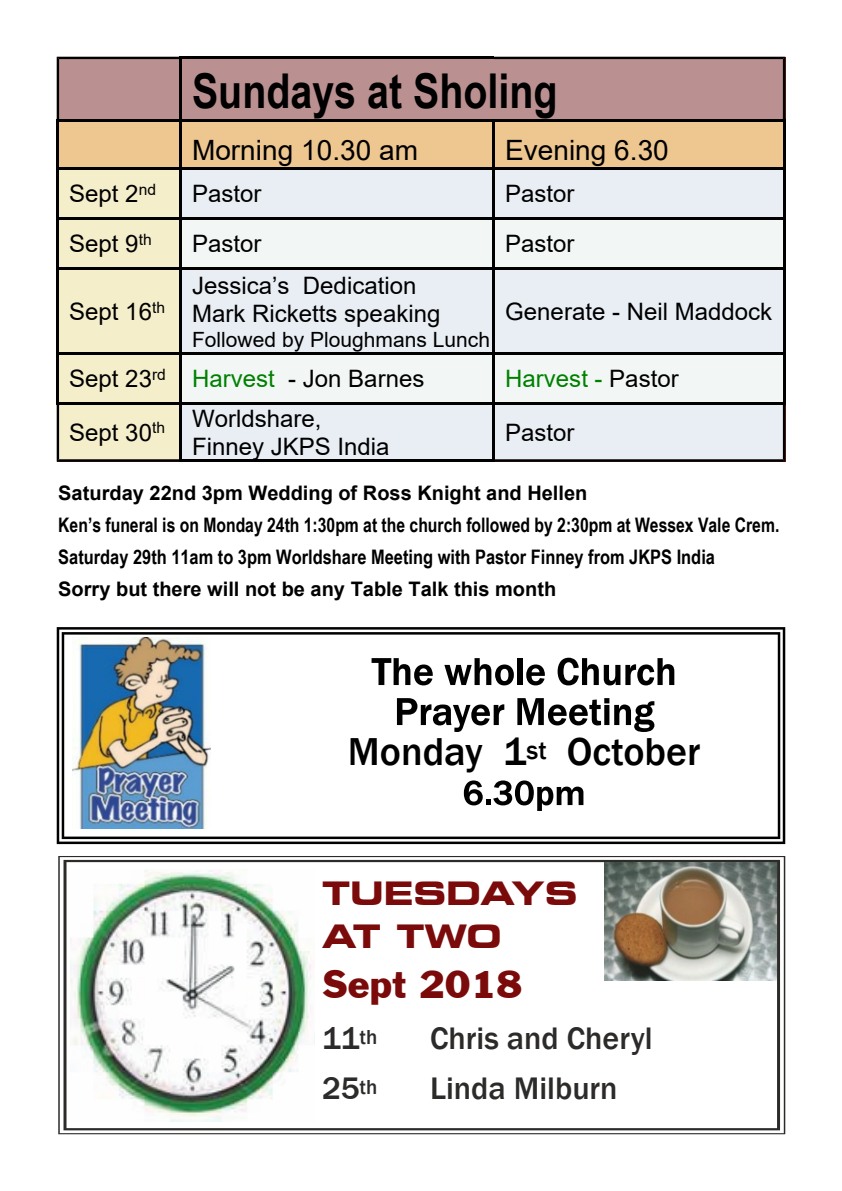
<style>
.page{position:relative;width:842px;height:1191px;background:#fff}
.page>*{position:absolute;margin:0;border:0;box-sizing:border-box;transform-origin:0 0}
.t1{font:700 48px "Arial Narrow";color:#000}
.t2{font:500 40px "Franklin Gothic";color:#000}
.t3{font:36px "Franklin Gothic BT";color:#7b0a0a}
.t4{font:500 32px "Franklin Gothic";color:#2c2b2a}
.t5{font:700 expanded 32px/42.6px "Square 721 BT";color:#7b0a0a}
.t6{font:28px "Arial";color:#000}
.t7{font:24px/27.6px "Arial";color:#000}
.t8{font:24px "Arial";color:#008000}
.t9{font:21px "Arial";color:#000}
.t10{font:700 20px/32.2px "Arial Narrow";color:#000;scale:.96 1}
.t11{font:700 20px "Arial";color:#000}
.s1{color:#008000}
.s2{color:#000}
</style>
<div class="page">
<svg style="left:57px;top:627px;width:728px;height:217px"></svg>
<div style="left:181px;top:58px;width:603px;height:62px;background:#ba9090"></div>
<div style="left:58px;top:120px;width:123px;height:48px;background:#eec690"></div>
<div style="left:181px;top:120px;width:313px;height:48px;background:#eec690"></div>
<div style="left:494px;top:120px;width:290px;height:48px;background:#eec690"></div>
<div style="left:58px;top:168px;width:123px;height:50px;background:#f4eecb"></div>
<div style="left:181px;top:168px;width:313px;height:50px;background:#e9eef5"></div>
<div style="left:494px;top:168px;width:290px;height:50px;background:#e9eef5"></div>
<div style="left:58px;top:218px;width:123px;height:50px;background:#f4eecb"></div>
<div style="left:181px;top:218px;width:313px;height:50px;background:#f2f7f6"></div>
<div style="left:494px;top:218px;width:290px;height:50px;background:#f2f7f6"></div>
<div style="left:58px;top:268px;width:123px;height:85px;background:#f4eecb"></div>
<div style="left:181px;top:268px;width:313px;height:85px;background:#e9eef5"></div>
<div style="left:494px;top:268px;width:290px;height:85px;background:#e9eef5"></div>
<div style="left:58px;top:353px;width:123px;height:50px;background:#f4eecb"></div>
<div style="left:181px;top:353px;width:313px;height:50px;background:#f2f7f6"></div>
<div style="left:494px;top:353px;width:290px;height:50px;background:#f2f7f6"></div>
<div style="left:181px;top:403px;width:313px;height:57px;background:#e9eef5"></div>
<hr style="left:180px;top:57px;width:314px;height:2px;background:#000">
<hr style="left:180px;top:119px;width:315px;height:2px;background:#000">
<hr style="left:57px;top:167px;width:125px;height:3px;background:#000">
<hr style="left:180px;top:167px;width:315px;height:3px;background:#000">
<hr style="left:493px;top:167px;width:292px;height:3px;background:#000">
<hr style="left:57px;top:217px;width:125px;height:2px;background:#000">
<hr style="left:180px;top:217px;width:315px;height:2px;background:#000">
<hr style="left:493px;top:217px;width:292px;height:2px;background:#000">
<hr style="left:57px;top:267px;width:125px;height:3px;background:#000">
<hr style="left:180px;top:267px;width:315px;height:3px;background:#000">
<hr style="left:493px;top:267px;width:292px;height:3px;background:#000">
<hr style="left:57px;top:352px;width:125px;height:3px;background:#000">
<hr style="left:180px;top:352px;width:315px;height:3px;background:#000">
<hr style="left:493px;top:352px;width:292px;height:3px;background:#000">
<hr style="left:180px;top:402px;width:315px;height:2px;background:#000">
<hr style="left:180px;top:459px;width:315px;height:3px;background:#000">
<svg style="left:57px;top:57px;width:123px;height:64px;background:#a98383"></svg>
<hr style="left:57px;top:119px;width:2px;height:51px;background:#000">
<hr style="left:57px;top:167px;width:2px;height:52px;background:#000">
<hr style="left:57px;top:217px;width:2px;height:53px;background:#000">
<hr style="left:57px;top:267px;width:2px;height:88px;background:#000">
<hr style="left:57px;top:352px;width:2px;height:52px;background:#000">
<svg style="left:57px;top:402px;width:123px;height:60px;background:#d7d2b3"></svg>
<hr style="left:180px;top:57px;width:2px;height:64px;background:#000">
<hr style="left:180px;top:119px;width:2px;height:51px;background:#000">
<hr style="left:180px;top:167px;width:2px;height:52px;background:#000">
<hr style="left:180px;top:217px;width:2px;height:53px;background:#000">
<hr style="left:180px;top:267px;width:2px;height:88px;background:#000">
<hr style="left:180px;top:352px;width:2px;height:52px;background:#000">
<hr style="left:180px;top:402px;width:2px;height:60px;background:#000">
<hr style="left:493px;top:119px;width:2px;height:51px;background:#000">
<hr style="left:493px;top:167px;width:2px;height:52px;background:#000">
<hr style="left:493px;top:217px;width:2px;height:53px;background:#000">
<hr style="left:493px;top:267px;width:2px;height:88px;background:#000">
<hr style="left:493px;top:352px;width:2px;height:52px;background:#000">
<svg style="left:494px;top:57px;width:291px;height:64px"></svg>
<hr style="left:783px;top:119px;width:2px;height:51px;background:#000">
<hr style="left:783px;top:167px;width:2px;height:52px;background:#000">
<hr style="left:783px;top:217px;width:2px;height:53px;background:#000">
<hr style="left:783px;top:267px;width:2px;height:88px;background:#000">
<hr style="left:783px;top:352px;width:2px;height:52px;background:#000">
<svg style="left:493px;top:402px;width:292px;height:60px;background:#d0d4da"></svg>
<img style="left:72px;top:638px;width:138px;height:190px">
<svg style="left:372px;top:658px;width:61px;height:27px"></svg>
<svg style="left:444px;top:658px;width:70px;height:27px"></svg>
<div style="left:517px;top:658px;width:6px;height:27px;background:#000"></div>
<svg style="left:526px;top:664px;width:19px;height:21px"></svg>
<svg style="left:558px;top:657px;width:116px;height:28px"></svg>
<svg style="left:397px;top:698px;width:107px;height:34px"></svg>
<svg style="left:517px;top:698px;width:137px;height:34px"></svg>
<svg style="left:464px;top:780px;width:119px;height:31px"></svg>
<svg style="left:58px;top:856px;width:727px;height:278px"></svg>
<img style="left:605px;top:862px;width:171px;height:118px">
<img style="left:71px;top:869px;width:244px;height:252px">
<h1 class="t1" style="left:192px;top:73px;width:367px">Sundays at Sholing</h1>
<p class="t6" style="left:192px;top:139px;width:227px">Morning 10.30 am</p>
<p class="t6" style="left:505px;top:139px;width:165px">Evening 6.30</p>
<p class="t7" style="left:69px;top:182px;width:88px">Sept 2<sup>nd</sup></p>
<p class="t7" style="left:192px;top:182px;width:71px">Pastor</p>
<p class="t7" style="left:505px;top:182px;width:71px">Pastor</p>
<p class="t7" style="left:69px;top:232px;width:84px">Sept 9<sup>th</sup></p>
<p class="t7" style="left:192px;top:232px;width:71px">Pastor</p>
<p class="t7" style="left:505px;top:232px;width:71px">Pastor</p>
<p class="t7" style="left:69px;top:300px;width:97px">Sept 16<sup>th</sup></p>
<p class="t7" style="left:192px;top:274px;width:250px">Jessica’s Dedication<br>Mark Ricketts speaking</p>
<p class="t9" style="left:192px;top:331px;width:299px">Followed by Ploughmans Lunch</p>
<p class="t7" style="left:505px;top:300px;width:269px">Generate - Neil Maddock</p>
<p class="t7" style="left:69px;top:367px;width:357px">Sept 23<sup>rd</sup> <span class="s1">Harvest</span> - Jon Barnes</p>
<p class="t8" style="left:505px;top:370px;width:175px">Harvest - <span class="s2">Pastor</span></p>
<p class="t7" style="left:192px;top:407px;width:199px;text-indent:-123px">Sept 30<sub>th</sub> Worldshare,<br>Finney JKPS India</p>
<p class="t7" style="left:505px;top:421px;width:71px">Pastor</p>
<p class="t11" style="left:58px;top:485px;width:531px">Saturday 22nd 3pm Wedding of Ross Knight and Hellen</p>
<p class="t10" style="left:58px;top:511px;width:753px">Ken’s funeral is on Monday 24th 1:30pm at the church followed by 2:30pm at Wessex Vale Crem.<br>Saturday 29th 11am to 3pm Worldshare Meeting with Pastor Finney from JKPS India</p>
<p class="t11" style="left:58px;top:581px;width:499px">Sorry but there will not be any Table Talk this month</p>
<h2 class="t2" style="left:348px;top:737px;width:354px">Monday 1<sup>st</sup> October</h2>
<h3 class="t5" style="left:322px;top:876px;width:257px">TUESDAYS<br>AT TWO</h3>
<h3 class="t3" style="left:322px;top:971px;width:202px">Sept 2018</h3>
<h3 class="t4" style="left:322px;top:1026px;width:57px">11<sup>th</sup></h3>
<h3 class="t4" style="left:430px;top:1026px;width:224px">Chris and Cheryl</h3>
<h3 class="t4" style="left:322px;top:1076px;width:57px">25<sup>th</sup></h3>
<h3 class="t4" style="left:430px;top:1076px;width:189px">Linda Milburn</h3>
</div>
